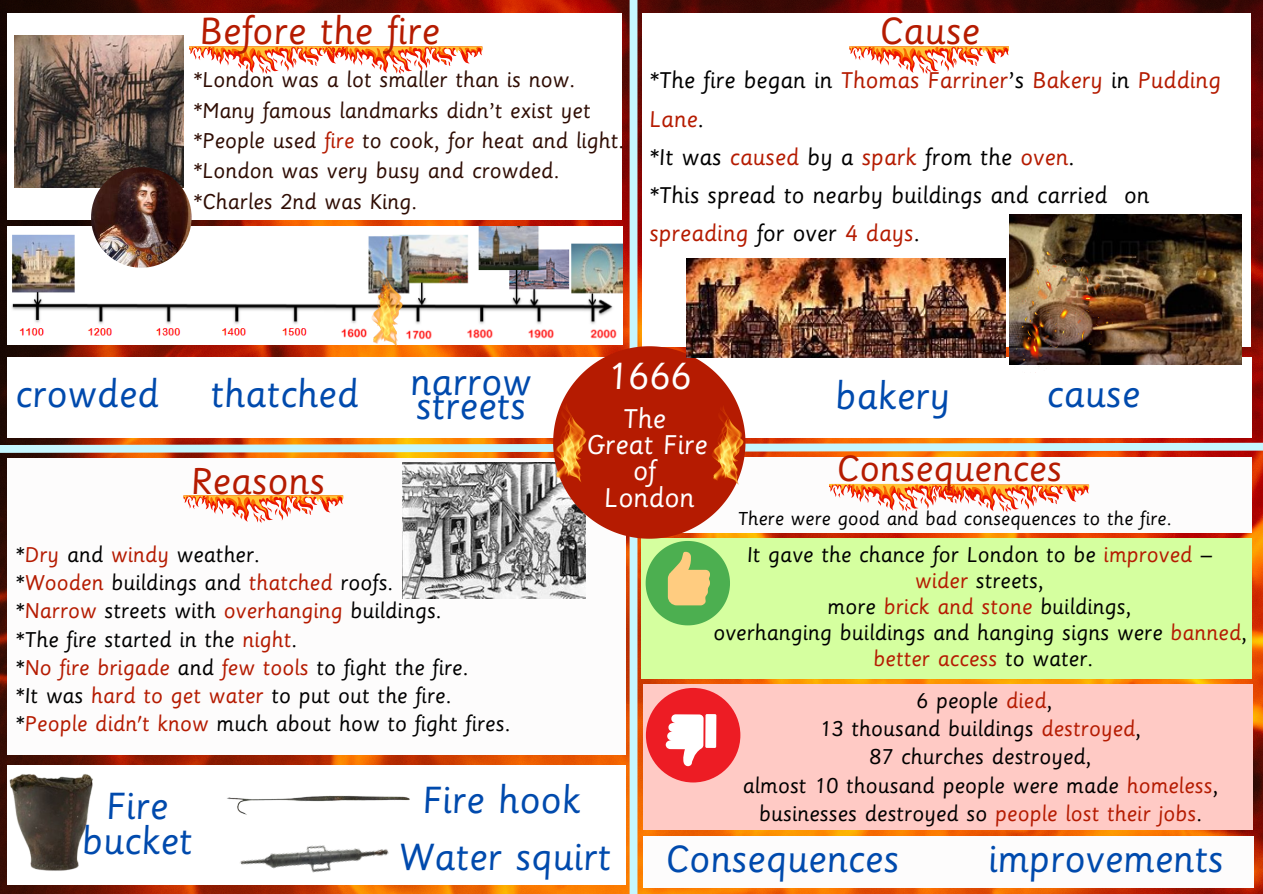
<style>
.page{position:relative;width:1263px;height:894px;background:#fff}
.page>*{position:absolute;margin:0;border:0;box-sizing:border-box;transform-origin:0 0}
.t1{font:42.3px "Sassoon Primary Std";color:#004aad}
.t2{font:42.3px "Sassoon Primary Std";color:#b51b01}
.t3{font:42.3px "Sassoon Primary Std";color:#fff}
.t4{font:42px "Sassoon Primary Std";color:#b51b01}
.t5{font:40.8px "Sassoon Primary Std";color:#b51b01}
.t6{font:30.3px "Sassoon Primary Std";color:#fff}
.t7{font:25.5px/38.2px "Sassoon Primary Std";color:#000}
.t8{font:25.5px/38.2px "Sassoon Primary Std";color:#b51b01}
.t9{font:24px "Sassoon Primary Std";color:#000}
.t10{font:24px "Sassoon Primary Std";color:#2f0d04}
.t11{font:24px "Sassoon Primary Std";color:#b51b01}
.t12{font:21px "Sassoon Primary Std";color:#000}
.s1{color:#b51b01}
.s2{color:#000}
</style>
<div class="page">
<img style="left:0;top:0;width:1263px;height:893px">
<div style="left:7px;top:13px;width:615px;height:207px;background:#fff"></div>
<img style="left:14px;top:35px;width:170px;height:152px">
<img style="left:7px;top:226px;width:616px;height:118px">
<div style="left:630px;top:0;width:7px;height:893px;background:#c6f7ff"></div>
<div style="left:642px;top:13px;width:609px;height:333px;background:#fff"></div>
<img style="left:1009px;top:215px;width:232px;height:131px">
<div style="left:7px;top:458px;width:619px;height:296px;background:#fdfcfc"></div>
<img style="left:371px;top:267px;width:32px;height:79px">
<div style="left:7px;top:764px;width:619px;height:120px;background:#fff"></div>
<img style="left:9px;top:774px;width:84px;height:97px">
<img style="left:227px;top:795px;width:183px;height:18px">
<img style="left:239px;top:813px;width:151px;height:80px">
<div style="left:641px;top:538px;width:611px;height:140px;background:#d5ff9f"></div>
<div style="left:643px;top:684px;width:610px;height:145px;background:#ffcac5"></div>
<div style="left:646px;top:687px;width:94px;height:95px;background:#ed1c24;border-radius:50%"></div>
<svg style="left:666px;top:714px;width:50px;height:52px"></svg>
<div style="left:643px;top:835px;width:610px;height:51px;background:#fdfcfc"></div>
<svg style="left:189px;top:46px;width:293px;height:28px"></svg>
<svg style="left:849px;top:46px;width:160px;height:28px"></svg>
<svg style="left:0;top:346px;width:1263px;height:279px"></svg>
<img style="left:91px;top:167px;width:101px;height:100px;border-radius:50%">
<img style="left:1018px;top:251px;width:102px;height:96px">
<img style="left:1006px;top:304px;width:48px;height:69px">
<img style="left:686px;top:259px;width:320px;height:98px">
<p class="t2" style="left:199px;top:15px;width:242px">Before the fire</p>
<p class="t10" style="left:193px;top:71px;width:384px">*London was a lot smaller than is now.</p>
<p class="t10" style="left:193px;top:101px;width:399px">*Many famous landmarks didn’t exist yet</p>
<p class="t10" style="left:193px;top:131px;width:433px">*People used <span class="s1">fire</span> to cook, for heat and light.</p>
<p class="t10" style="left:193px;top:162px;width:368px">*London was very busy and crowded.</p>
<p class="t10" style="left:193px;top:192px;width:226px">*Charles 2nd was King.</p>
<p class="t2" style="left:879px;top:15px;width:102px">Cause</p>
<p class="t8" style="left:649px;top:63px;width:573px"><span class="s2">*The fire began in</span> Thomas Farriner<span class="s2">’s</span> Bakery <span class="s2">in</span> Pudding<br>Lane<span class="s2">.</span></p>
<p class="t7" style="left:649px;top:140px;width:427px">*It was <span class="s1">caused</span> by a <span class="s1">spark</span> from the <span class="s1">oven</span>.</p>
<p class="t7" style="left:649px;top:178px;width:502px">*This spread to nearby buildings and carried on <span class="s1">spreading</span> for over <span class="s1">4 days</span>.</p>
<p class="t1" style="left:15px;top:378px;width:146px">crowded</p>
<p class="t1" style="left:210px;top:378px;width:150px">thatched</p>
<p class="t1" style="left:410px;top:365px;width:123px">narrow</p>
<p class="t1" style="left:415px;top:390px;width:111px">streets</p>
<p class="t4" style="left:190px;top:464px;width:136px">Reasons</p>
<p class="t3" style="left:607px;top:360px;width:86px">1666</p>
<p class="t6" style="left:623px;top:406px;width:45px">The</p>
<p class="t6" style="left:587px;top:433px;width:122px">Great Fire</p>
<p class="t6" style="left:633px;top:459px;width:24px">of</p>
<p class="t6" style="left:604px;top:486px;width:92px">London</p>
<p class="t1" style="left:835px;top:380px;width:116px">bakery</p>
<p class="t1" style="left:1046px;top:378px;width:95px">cause</p>
<p class="t5" style="left:836px;top:453px;width:227px">Consequences</p>
<p class="t12" style="left:738px;top:510px;width:435px">There were good and bad consequences to the fire.</p>
<p class="t9" style="left:15px;top:545px;width:246px">*<span class="s1">Dry</span> and <span class="s1">windy</span> weather.</p>
<p class="t9" style="left:15px;top:573px;width:380px">*<span class="s1">Wooden</span> buildings and <span class="s1">thatched</span> roofs.</p>
<p class="t9" style="left:15px;top:602px;width:428px">*<span class="s1">Narrow</span> streets with <span class="s1">overhanging</span> buildings.</p>
<p class="t9" style="left:15px;top:630px;width:284px">*The fire started in the <span class="s1">night</span>.</p>
<p class="t11" style="left:15px;top:658px;width:455px"><span class="s2">*</span>No fire brigade <span class="s2">and</span> few tools <span class="s2">to fight the fire.</span></p>
<p class="t9" style="left:15px;top:686px;width:438px">*It was <span class="s1">hard to get water</span> to put out the fire.</p>
<p class="t9" style="left:15px;top:714px;width:497px">*<span class="s1">People didn't know</span> much about how to fight fires.</p>
<p class="t1" style="left:106px;top:790px;width:64px">Fire</p>
<p class="t1" style="left:82px;top:824px;width:112px">bucket</p>
<p class="t1" style="left:422px;top:783px;width:160px">Fire hook</p>
<p class="t1" style="left:398px;top:841px;width:214px">Water squirt</p>
<p class="t9" style="left:747px;top:545px;width:467px">It gave the chance for London to be <span class="s1">improved</span> –</p>
<p class="t9" style="left:915px;top:571px;width:131px"><span class="s1">wider</span> streets,</p>
<p class="t9" style="left:827px;top:597px;width:306px">more <span class="s1">brick and stone</span> buildings,</p>
<p class="t9" style="left:713px;top:623px;width:536px">overhanging buildings and hanging signs were <span class="s1">banned</span>,</p>
<p class="t11" style="left:873px;top:649px;width:222px">better access <span class="s2">to water.</span></p>
<p class="t9" style="left:916px;top:691px;width:138px">6 people <span class="s1">died</span>,</p>
<p class="t9" style="left:820px;top:719px;width:323px">13 thousand buildings <span class="s1">destroyed</span>,</p>
<p class="t9" style="left:869px;top:747px;width:224px">87 churches destroyed,</p>
<p class="t9" style="left:742px;top:776px;width:478px">almost 10 thousand people were made <span class="s1">homeless</span>,</p>
<p class="t9" style="left:759px;top:804px;width:445px">businesses destroyed so <span class="s1">people lost their jobs</span>.</p>
<p class="t1" style="left:665px;top:842px;width:235px">Consequences</p>
<p class="t1" style="left:988px;top:842px;width:237px">improvements</p>
</div>
